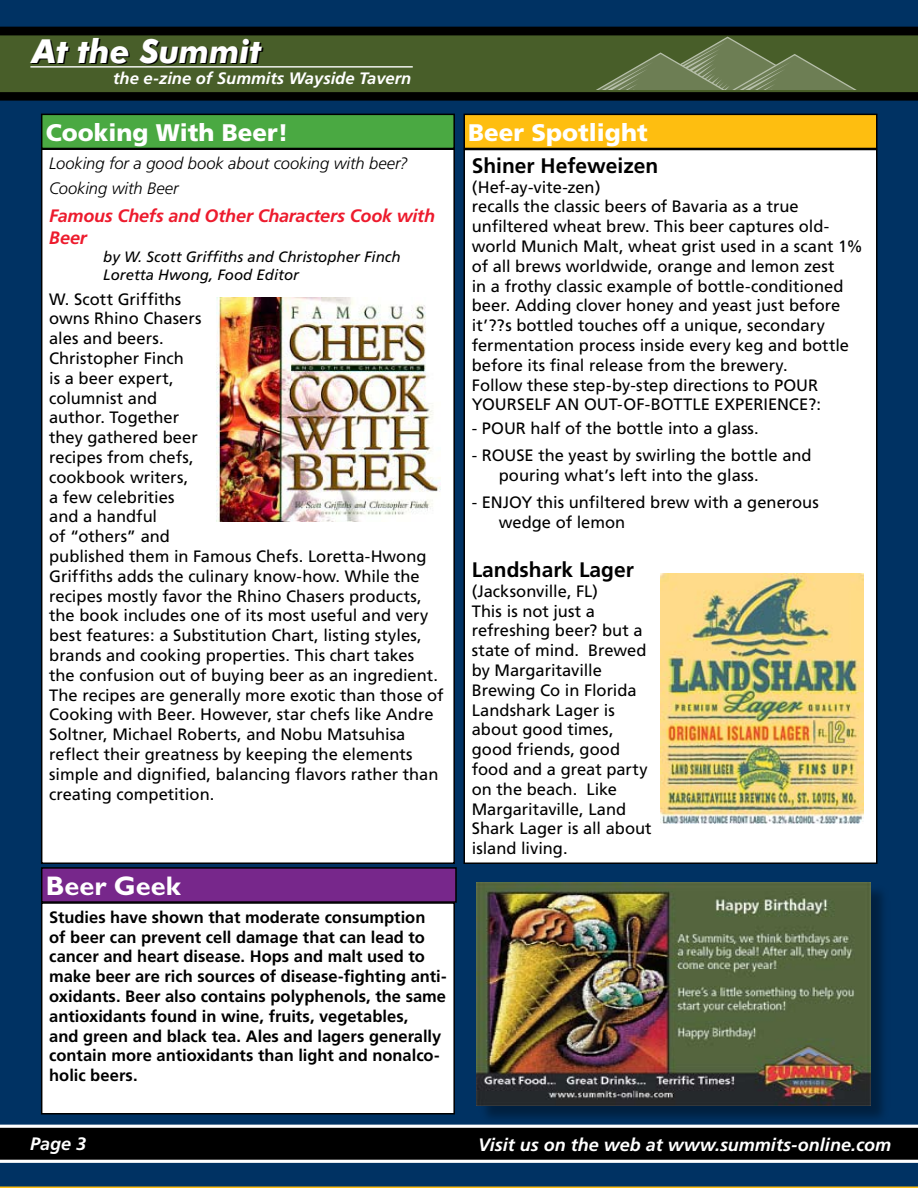
<style>
.page{position:relative;width:918px;height:1188px;background:#003263}
.page>*{position:absolute;margin:0;border:0;box-sizing:border-box;transform-origin:0 0}
.t1{font:italic 700 33.15px "Futura BT";color:#fff}
.t2{font:700 27px "Gill Sans";color:#fff}
.t3{font:900 24px "Frutiger";color:#fff}
.t4{font:700 21px "Frutiger";color:#000}
.t5{font:italic 700 18px "Frutiger";color:#fff}
.t6{font:italic 700 18px/21.6px "Frutiger";letter-spacing:-.01em;color:#ed1b2d}
.t7{font:16.5px/19.8px "Frutiger";color:#000}
.t8{font:700 16.5px/19.8px "Frutiger";color:#000}
.t9{font:italic 300 16.5px/24.6px "Frutiger";letter-spacing:-.005em;color:#000}
.t10{font:italic 700 16.5px "Frutiger";color:#fff}
.t11{font:italic 15px/18px "Frutiger";color:#000}
</style>
<div class="page">
<svg style="left:0;top:1125px;width:918px;height:38px;background:#252525"></svg>
<svg style="left:0;top:27px;width:918px;height:74px;background:#000102"></svg>
<svg style="left:0;top:34px;width:918px;height:60px;background:#425625"></svg>
<hr style="left:30px;top:66px;width:383px;height:2px;background:#fff">
<svg style="left:567px;top:36px;width:324px;height:54px;background:#5b6e3f"></svg>
<div style="left:42px;top:149px;width:412px;height:714px;background:#fff"></div>
<div style="left:41px;top:148px;width:414px;height:716px;border:2px solid #000"></div>
<div style="left:464px;top:150px;width:413px;height:713px;background:#fff"></div>
<div style="left:464px;top:149px;width:414px;height:715px;border:2px solid #000"></div>
<div style="left:42px;top:868px;width:414px;height:34px;background:#77278b"></div>
<div style="left:41px;top:867px;width:416px;height:36px;border:2px solid #000"></div>
<div style="left:464px;top:114px;width:413px;height:34px;background:#febe10"></div>
<div style="left:464px;top:114px;width:414px;height:35px;border:2px solid #000"></div>
<img style="left:660px;top:573px;width:204px;height:250px">
<img style="left:216px;top:297px;width:225px;height:225px">
<div style="left:42px;top:903px;width:412px;height:211px;background:#fff"></div>
<div style="left:41px;top:902px;width:414px;height:212px;border:2px solid #000"></div>
<div style="left:478px;top:884px;width:412px;height:242px;background:#000;opacity:.35"></div>
<img style="left:477px;top:882px;width:393px;height:224px">
<div style="left:42px;top:114px;width:412px;height:34px;background:#4aa942"></div>
<div style="left:41px;top:114px;width:414px;height:35px;border:2px solid #000"></div>
<h1 class="t1" style="left:32px;top:31px;width:231px">At the Summit</h1>
<p class="t10" style="left:113px;top:68px;width:300px">the e-zine of Summits Wayside Tavern</p>
<h3 class="t3" style="left:46px;top:118px;width:244px">Cooking With Beer!</h3>
<p class="t9" style="left:49px;top:151px;width:360px">Looking for a good book about cooking with beer?<br>Cooking with Beer</p>
<p class="t6" style="left:49px;top:205px;width:387px">Famous Chefs and Other Characters Cook with<br>Beer</p>
<p class="t11" style="left:103px;top:248px;width:299px">by W. Scott Griffiths and Christopher Finch<br>Loretta Hwong, Food Editor</p>
<p class="t7" style="left:49px;top:289px;width:396px">W. Scott Griffiths<br>owns Rhino Chasers<br>ales and beers.<br>Christopher Finch<br>is a beer expert,<br>columnist and<br>author. Together<br>they gathered beer<br>recipes from chefs,<br>cookbook writers,<br>a few celebrities<br>and a handful<br>of “others” and<br>published them in Famous Chefs. Loretta-Hwong<br>Griffiths adds the culinary know-how. While the recipes mostly favor the Rhino Chasers products, the book includes one of its most useful and very best features: a Substitution Chart, listing styles, brands and cooking properties. This chart takes the confusion out of buying beer as an ingredient.<br>The recipes are generally more exotic than those of<br>Cooking with Beer. However, star chefs like Andre<br>Soltner, Michael Roberts, and Nobu Matsuhisa reflect their greatness by keeping the elements simple and dignified, balancing flavors rather than creating competition.</p>
<h2 class="t2" style="left:46px;top:870px;width:136px">Beer Geek</h2>
<p class="t8" style="left:49px;top:907px;width:399px">Studies have shown that moderate consumption<br>of beer can prevent cell damage that can lead to cancer and heart disease. Hops and malt used to make beer are rich sources of disease-fighting anti&shy;oxidants. Beer also contains polyphenols, the same antioxidants found in wine, fruits, vegetables,<br>and green and black tea. Ales and lagers generally contain more antioxidants than light and nonalco&shy;holic beers.</p>
<h3 class="t3" style="left:468px;top:118px;width:181px">Beer Spotlight</h3>
<p class="t4" style="left:472px;top:153px;width:188px">Shiner Hefeweizen</p>
<p class="t7" style="left:472px;top:177px;width:393px">(Hef-ay-vite-zen)<br>recalls the classic beers of Bavaria as a true unfiltered wheat brew. This beer captures old&shy;world Munich Malt, wheat grist used in a scant 1% of all brews worldwide, orange and lemon zest<br>in a frothy classic example of bottle-conditioned beer. Adding clover honey and yeast just before it’??s bottled touches off a unique, secondary fermentation process inside every keg and bottle before its final release from the brewery.<br>Follow these step-by-step directions to POUR YOURSELF AN OUT-OF-BOTTLE EXPERIENCE?:</p>
<p class="t7" style="left:472px;top:418px;width:289px">- POUR half of the bottle into a glass.</p>
<p class="t7" style="left:499px;top:446px;width:314px;text-indent:-27px">- ROUSE the yeast by swirling the bottle and pouring what’s left into the glass.</p>
<p class="t7" style="left:499px;top:493px;width:322px;text-indent:-27px">- ENJOY this unfiltered brew with a generous wedge of lemon</p>
<p class="t4" style="left:472px;top:557px;width:164px">Landshark Lager</p>
<p class="t7" style="left:472px;top:581px;width:181px">(Jacksonville, FL)<br>This is not just a refreshing beer? but a state of mind. Brewed by Margaritaville<br>Brewing Co in Florida<br>Landshark Lager is about good times, good friends, good food and a great party on the beach. Like<br>Margaritaville, Land<br>Shark Lager is all about island living.</p>
<p class="t5" style="left:30px;top:1133px;width:58px">Page 3</p>
<p class="t5" style="left:478px;top:1134px;width:414px">Visit us on the web at www.summits-online.com</p>
</div>
